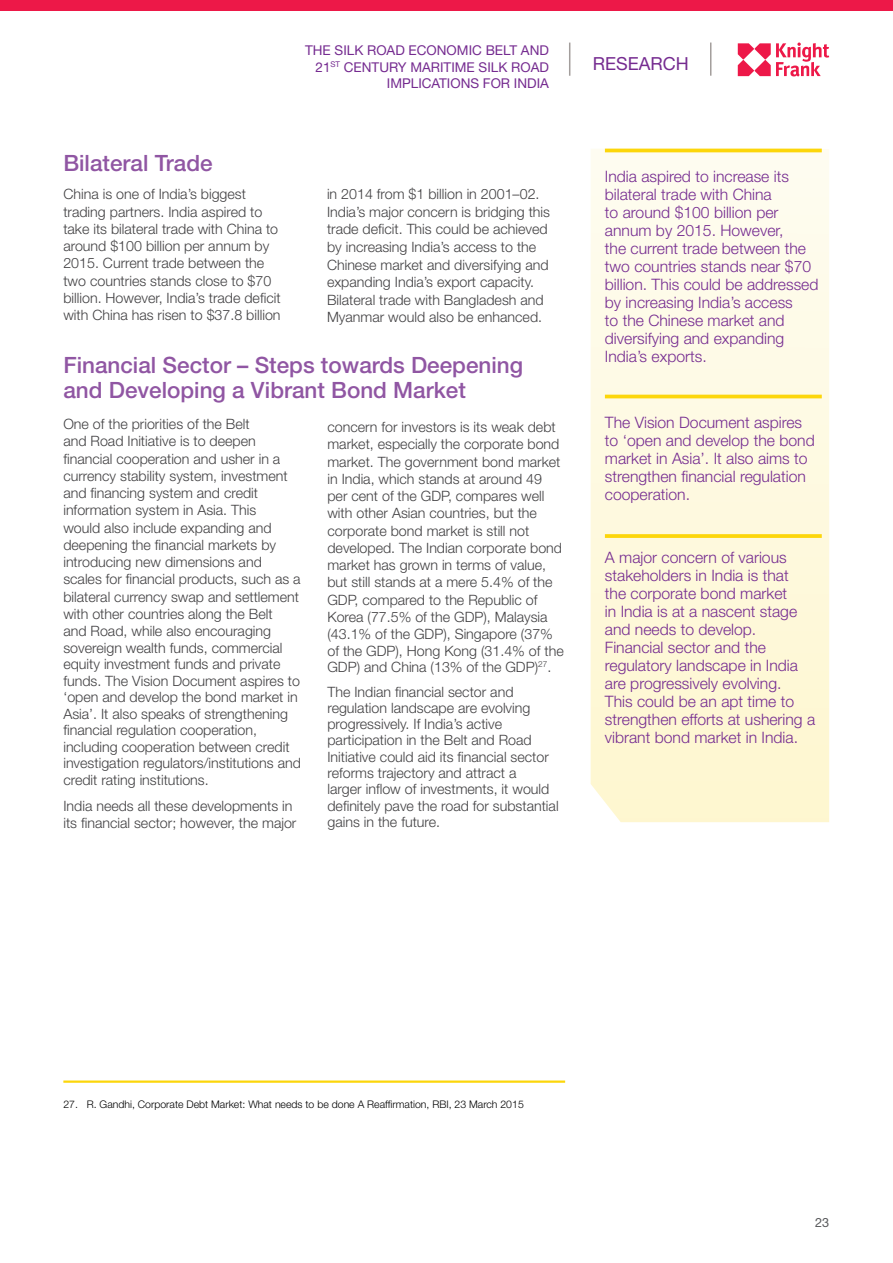
<style>
.page{position:relative;width:893px;height:1263px;background:#fff}
.page>*{position:absolute;margin:0;border:0;box-sizing:border-box;transform-origin:0 0}
.t1{font:500 22.5px/25.5px "Helvetica Neue";color:#9056a3}
.t2{font:18px "Helvetica Neue";color:#752b90}
.t3{font:300 15.75px/18px "Helvetica Neue";color:#752b90}
.t4{font:300 14.25px/17px "Helvetica Neue";color:#414042}
.t5{font:13.5px/16.2px "Helvetica Neue";color:#752b90;text-align:right}
.t6{font:12.75px "Helvetica Neue";color:#58595b}
.t7{font:300 10.5px "Helvetica Neue";color:#000}
</style>
<div class="page">
<svg style="left:738px;top:43px;width:91px;height:34px"></svg>
<hr style="left:710px;top:43px;width:1px;height:33px;background:#a39e9c">
<hr style="left:569px;top:43px;width:1px;height:33px;background:#a39e9c">
<div style="left:1px;top:0;width:892px;height:11px;background:#ed1848"></div>
<svg style="left:591px;top:149px;width:238px;height:673px;background:#fdf9df"></svg>
<hr style="left:605px;top:149px;width:217px;height:3px;background:#fcd60b">
<hr style="left:605px;top:395px;width:217px;height:3px;background:#fcd60b">
<hr style="left:63px;top:1080px;width:502px;height:3px;background:#fcd60b">
<svg style="left:605px;top:534px;width:217px;height:4px"></svg>
<p class="t5" style="left:305px;top:43px;width:245px">THE SILK ROAD ECONOMIC BELT AND<br>21<sup>ST</sup> CENTURY MARITIME SILK ROAD<br>IMPLICATIONS FOR INDIA</p>
<h1 class="t1" style="left:63px;top:150px;width:151px">Bilateral Trade</h1>
<p class="t4" style="left:63px;top:185px;width:219px">China is one of India’s biggest trading partners. India aspired to take its bilateral trade with China to around $100 billion per annum by 2015. Current trade between the two countries stands close to $70 billion. However, India’s trade deficit with China has risen to $37.8 billion</p>
<p class="t4" style="left:327px;top:185px;width:225px;line-height:17.5px">in 2014 from $1 billion in 2001–02.<br>India’s major concern is bridging this trade deficit. This could be achieved by increasing India’s access to the Chinese market and diversifying and expanding India’s export capacity.<br>Bilateral trade with Bangladesh and Myanmar would also be enhanced.</p>
<h1 class="t1" style="left:63px;top:351px;width:461px">Financial Sector – Steps towards Deepening and Developing a Vibrant Bond Market</h1>
<p class="t4" style="left:327px;top:418px;width:238px">concern for investors is its weak debt market, especially the corporate bond market. The government bond market in India, which stands at around 49 per cent of the GDP, compares well with other Asian countries, but the corporate bond market is still not developed. The Indian corporate bond market has grown in terms of value, but still stands at a mere 5.4% of the GDP, compared to the Republic of Korea (77.5% of the GDP), Malaysia (43.1% of the GDP), Singapore (37% of the GDP), Hong Kong (31.4% of the GDP) and China (13% of the GDP)<sup>27</sup>.</p>
<p class="t4" style="left:327px;top:683px;width:233px;line-height:16.4px">The Indian financial sector and regulation landscape are evolving progressively. If India’s active participation in the Belt and Road Initiative could aid its financial sector reforms trajectory and attract a<br>larger inflow of investments, it would definitely pave the road for substantial gains in the future.</p>
<p class="t4" style="left:63px;top:415px;width:239px">One of the priorities of the Belt<br>and Road Initiative is to deepen financial cooperation and usher in a currency stability system, investment and financing system and credit information system in Asia. This<br>would also include expanding and deepening the financial markets by introducing new dimensions and scales for financial products, such as a bilateral currency swap and settlement with other countries along the Belt<br>and Road, while also encouraging sovereign wealth funds, commercial equity investment funds and private funds. The Vision Document aspires to ‘open and develop the bond market in Asia’. It also speaks of strengthening financial regulation cooperation, including cooperation between credit investigation regulators/institutions and credit rating institutions.</p>
<p class="t4" style="left:63px;top:797px;width:235px">India needs all these developments in its financial sector; however, the major</p>
<p class="t2" style="left:593px;top:51px;width:97px">RESEARCH</p>
<p class="t3" style="left:605px;top:167px;width:215px">India aspired to increase its bilateral trade with China<br>to around $100 billion per annum by 2015. However,<br>the current trade between the two countries stands near $70 billion. This could be addressed by increasing India’s access<br>to the Chinese market and diversifying and expanding<br>India’s exports.</p>
<p class="t3" style="left:605px;top:413px;width:211px">The Vision Document aspires to ‘open and develop the bond market in Asia’. It also aims to strengthen financial regulation cooperation.</p>
<p class="t3" style="left:605px;top:548px;width:212px">A major concern of various stakeholders in India is that<br>the corporate bond market<br>in India is at a nascent stage and needs to develop.<br>Financial sector and the regulatory landscape in India are progressively evolving.<br>This could be an apt time to strengthen efforts at ushering a vibrant bond market in India.</p>
<p class="t7" style="left:63px;top:1096px;width:462px">27. R. Gandhi, Corporate Debt Market: What needs to be done A Reaffirmation, RBI, 23 March 2015</p>
<p class="t6" style="left:815px;top:1213px;width:16px">23</p>
</div>
